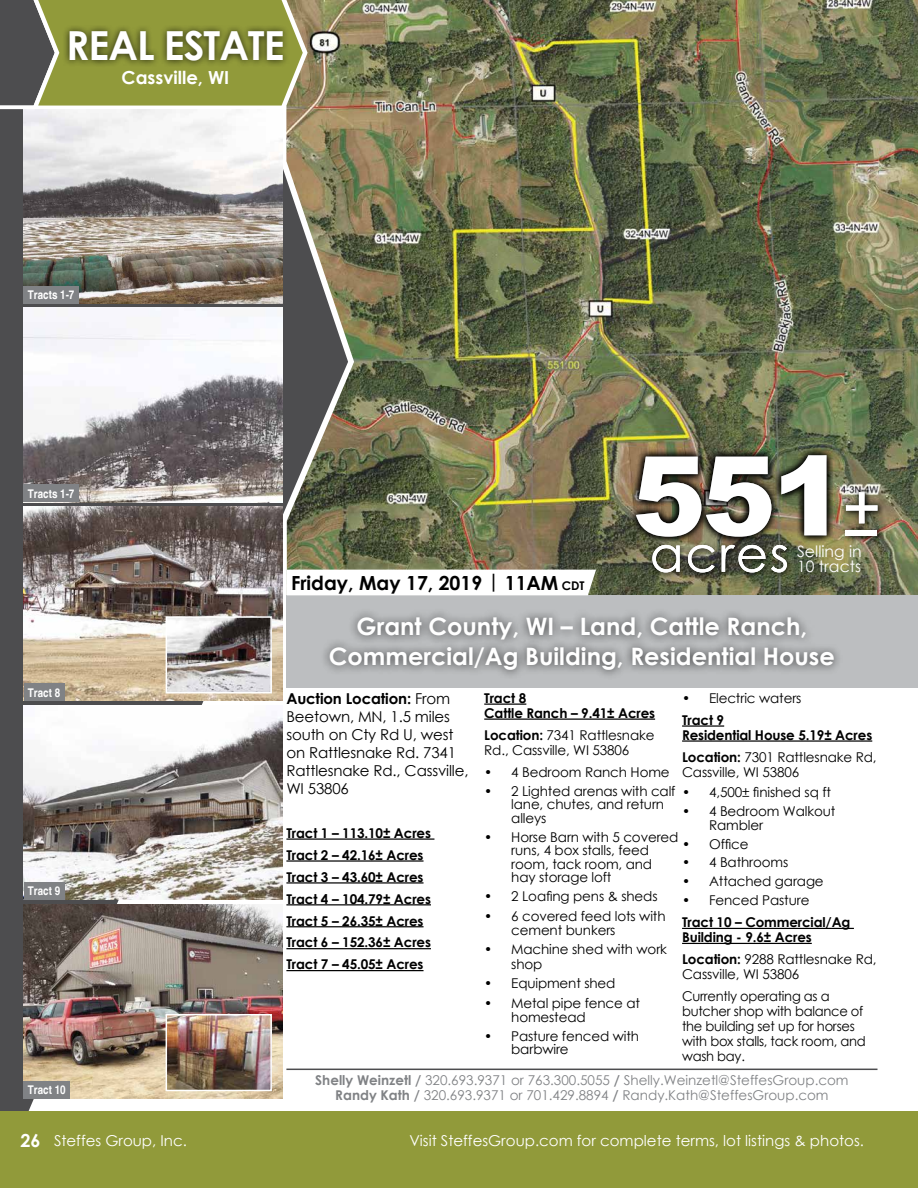
<style>
.page{position:relative;width:918px;height:1188px;background:#fff}
.page>*{position:absolute;margin:0;border:0;box-sizing:border-box;transform-origin:0 0}
.t1{font:900 109.8px "Arial";color:#fff}
.t2{font:700 40.05px "Century Gothic";letter-spacing:-.025em;color:#fff}
.t3{font:700 24px/30px "Century Gothic";color:#fff;text-align:center}
.t4{font:700 19.5px "Century Gothic";color:#000}
.t5{font:700 18px "Century Gothic";color:#fff}
.t6{font:15.75px "Century Gothic";color:#fff}
.t7{font:15px/18px "Century Gothic";letter-spacing:-.01em;color:#000}
.t8{font:15px "Century Gothic";color:#fff}
.t9{font:13.5px/13.5px "Century Gothic";letter-spacing:-.01em;color:#000}
.t10{font:700 13.5px/21.9px "Century Gothic";letter-spacing:-.01em;color:#000}
.t11{font:13.5px/15px "Century Gothic";color:#808285;text-align:center}
.t12{font:700 condensed 12px "Helvetica";color:#fff}
.s1{font-size:12px}
.s2{font-weight:700}
.s3{font-weight:700;font-size:18px}
</style>
<div class="page">
<svg style="left:0;top:109px;width:348px;height:1002px"></svg>
<svg style="left:0;top:0;width:286px;height:106px;background:#858b45"></svg>
<div style="left:62px;top:23px;width:228px;height:45px;background:#000;opacity:.75"></div>
<hr style="left:286px;top:838px;width:148px;height:2px;background:#000">
<hr style="left:286px;top:860px;width:138px;height:2px;background:#000">
<hr style="left:286px;top:882px;width:138px;height:2px;background:#000">
<hr style="left:286px;top:904px;width:145px;height:1px;background:#000">
<hr style="left:286px;top:926px;width:138px;height:1px;background:#000">
<hr style="left:286px;top:948px;width:145px;height:1px;background:#000">
<hr style="left:286px;top:970px;width:138px;height:1px;background:#000">
<hr style="left:484px;top:704px;width:42px;height:1px;background:#000">
<hr style="left:484px;top:719px;width:171px;height:1px;background:#000">
<hr style="left:682px;top:725px;width:42px;height:2px;background:#000">
<hr style="left:682px;top:740px;width:190px;height:2px;background:#000">
<hr style="left:682px;top:928px;width:172px;height:1px;background:#000">
<hr style="left:682px;top:943px;width:130px;height:1px;background:#000">
<hr style="left:286px;top:1069px;width:592px;height:1px;background:#4d4d4f">
<img style="left:286px;top:0;width:632px;height:621px">
<div style="left:287px;top:595px;width:631px;height:93px;background:#bcbec0"></div>
<div style="left:320px;top:608px;width:523px;height:72px;background:#000;opacity:.75"></div>
<svg style="left:287px;top:570px;width:309px;height:25px"></svg>
<img style="left:24px;top:109px;width:258px;height:194px">
<img style="left:24px;top:308px;width:258px;height:194px">
<img style="left:24px;top:905px;width:258px;height:194px">
<img style="left:24px;top:706px;width:258px;height:194px">
<img style="left:24px;top:507px;width:258px;height:194px">
<div style="left:649px;top:489px;width:235px;height:90px;background:#000;opacity:.75"></div>
<svg style="left:652px;top:545px;width:135px;height:27px"></svg>
<div style="left:838px;top:484px;width:48px;height:59px;background:#000;opacity:.75"></div>
<div style="left:846px;top:530px;width:31px;height:5px;background:#fff"></div>
<svg style="left:846px;top:492px;width:32px;height:31px"></svg>
<img style="left:629px;top:448px;width:206px;height:97px">
<div style="left:24px;top:286px;width:55px;height:17px;background:#808285"></div>
<div style="left:24px;top:485px;width:55px;height:17px;background:#808285"></div>
<div style="left:24px;top:684px;width:41px;height:17px;background:#808285"></div>
<div style="left:24px;top:883px;width:41px;height:17px;background:#808285"></div>
<div style="left:24px;top:1081px;width:46px;height:18px;background:#808285"></div>
<img style="left:169px;top:619px;width:100px;height:72px">
<div style="left:166px;top:616px;width:106px;height:78px;border:2px solid #fff"></div>
<img style="left:169px;top:1017px;width:100px;height:71px">
<div style="left:166px;top:1014px;width:106px;height:77px;border:2px solid #fff"></div>
<div style="left:0;top:1111px;width:918px;height:77px;background:#919a3a"></div>
<h2 class="t2" style="left:66px;top:15px;width:220px">REAL ESTATE</h2>
<h3 class="t5" style="left:122px;top:64px;width:109px">Cassville, WI</h3>
<p class="t12" style="left:28px;top:286px;width:48px">Tracts 1-7</p>
<p class="t12" style="left:28px;top:485px;width:48px">Tracts 1-7</p>
<p class="t12" style="left:28px;top:684px;width:34px">Tract 8</p>
<p class="t12" style="left:28px;top:883px;width:34px">Tract 9</p>
<h3 class="t4" style="left:291px;top:568px;width:295px">Friday, May 17, 2019 | 11AM <span class="s1">CDT</span></h3>
<h1 class="t1" style="left:632px;top:416px;width:215px">551</h1>
<p class="t6" style="left:797px;top:555px;width:66px">10 tracts</p>
<p class="t6" style="left:797px;top:540px;width:66px">Selling in</p>
<h3 class="t3" style="left:329px;top:610px;width:507px">Grant County, WI – Land, Cattle Ranch,<br>Commercial/Ag Building, Residential House</h3>
<p class="t7" style="left:286px;top:689px;width:184px"><span class="s2">Auction Location:</span> From<br>Beetown, MN, 1.5 miles south on Cty Rd U, west on Rattlesnake Rd. 7341<br>Rattlesnake Rd., Cassville,<br>WI 53806</p>
<p class="t10" style="left:286px;top:821px;width:146px">Tract 1 – 113.10± Acres<br>Tract 2 – 42.16± Acres<br>Tract 3 – 43.60± Acres<br>Tract 4 – 104.79± Acres<br>Tract 5 – 26.35± Acres<br>Tract 6 – 152.36± Acres<br>Tract 7 – 45.05± Acres</p>
<p class="t9" style="left:682px;top:691px;width:121px">• Electric waters</p>
<p class="t10" style="left:682px;top:712px;width:192px;line-height:15px">Tract 9<br>Residential House 5.19± Acres</p>
<p class="t9" style="left:682px;top:749px;width:196px;line-height:15px"><span class="s2">Location:</span> 7301 Rattlesnake Rd,<br>Cassville, WI 53806</p>
<p class="t9" style="left:682px;top:785px;width:150px">• 4,500± finished sq ft</p>
<p class="t9" style="left:709px;top:804px;width:128px;text-indent:-27px">• 4 Bedroom Walkout<br>Rambler</p>
<p class="t9" style="left:682px;top:837px;width:68px">• Office</p>
<p class="t9" style="left:682px;top:856px;width:108px">• 4 Bathrooms</p>
<p class="t9" style="left:682px;top:875px;width:143px">• Attached garage</p>
<p class="t9" style="left:682px;top:893px;width:129px">• Fenced Pasture</p>
<p class="t10" style="left:682px;top:914px;width:170px;line-height:15px">Tract 10 – Commercial/Ag<br>Building - 9.6± Acres</p>
<p class="t9" style="left:682px;top:952px;width:196px;line-height:15px"><span class="s2">Location:</span> 9288 Rattlesnake Rd,<br>Cassville, WI 53806</p>
<p class="t9" style="left:682px;top:988px;width:185px;line-height:15px">Currently operating as a butcher shop with balance of the building set up for horses with box stalls, tack room, and wash bay.</p>
<p class="t10" style="left:484px;top:690px;width:172px;line-height:15px">Tract 8<br>Cattle Ranch – 9.41± Acres</p>
<p class="t9" style="left:484px;top:727px;width:172px;line-height:15px"><span class="s2">Location:</span> 7341 Rattlesnake<br>Rd., Cassville, WI 53806</p>
<p class="t9" style="left:484px;top:765px;width:187px">• 4 Bedroom Ranch Home</p>
<p class="t9" style="left:511px;top:784px;width:166px;text-indent:-27px">• 2 Lighted arenas with calf lane, chutes, and return alleys</p>
<p class="t9" style="left:511px;top:830px;width:169px;text-indent:-27px">• Horse Barn with 5 covered runs, 4 box stalls, feed room, tack room, and hay storage loft</p>
<p class="t9" style="left:484px;top:889px;width:175px">• 2 Loafing pens &amp; sheds</p>
<p class="t9" style="left:511px;top:910px;width:156px;text-indent:-27px">• 6 covered feed lots with cement bunkers</p>
<p class="t9" style="left:511px;top:941px;width:157px;line-height:15px;text-indent:-27px">• Machine shed with work shop</p>
<p class="t9" style="left:484px;top:976px;width:133px">• Equipment shed</p>
<p class="t9" style="left:511px;top:996px;width:130px;text-indent:-27px">• Metal pipe fence at homestead</p>
<p class="t9" style="left:511px;top:1029px;width:129px;text-indent:-27px">• Pasture fenced with barbwire</p>
<p class="t11" style="left:315px;top:1072px;width:535px"><span class="s2">Shelly Weinzetl /</span> 320.693.9371 or 763.300.5055 <span class="s2">/</span> Shelly.Weinzetl@SteffesGroup.com<br><span class="s2">Randy Kath /</span> 320.693.9371 or 701.429.8894 <span class="s2">/</span> Randy.Kath@SteffesGroup.com</p>
<p class="t12" style="left:28px;top:1082px;width:39px">Tract 10</p>
<p class="t8" style="left:20px;top:1130px;width:168px"><span class="s3">26</span> Steffes Group, Inc.</p>
<p class="t8" style="left:409px;top:1130px;width:456px">Visit SteffesGroup.com for complete terms, lot listings &amp; photos.</p>
</div>
